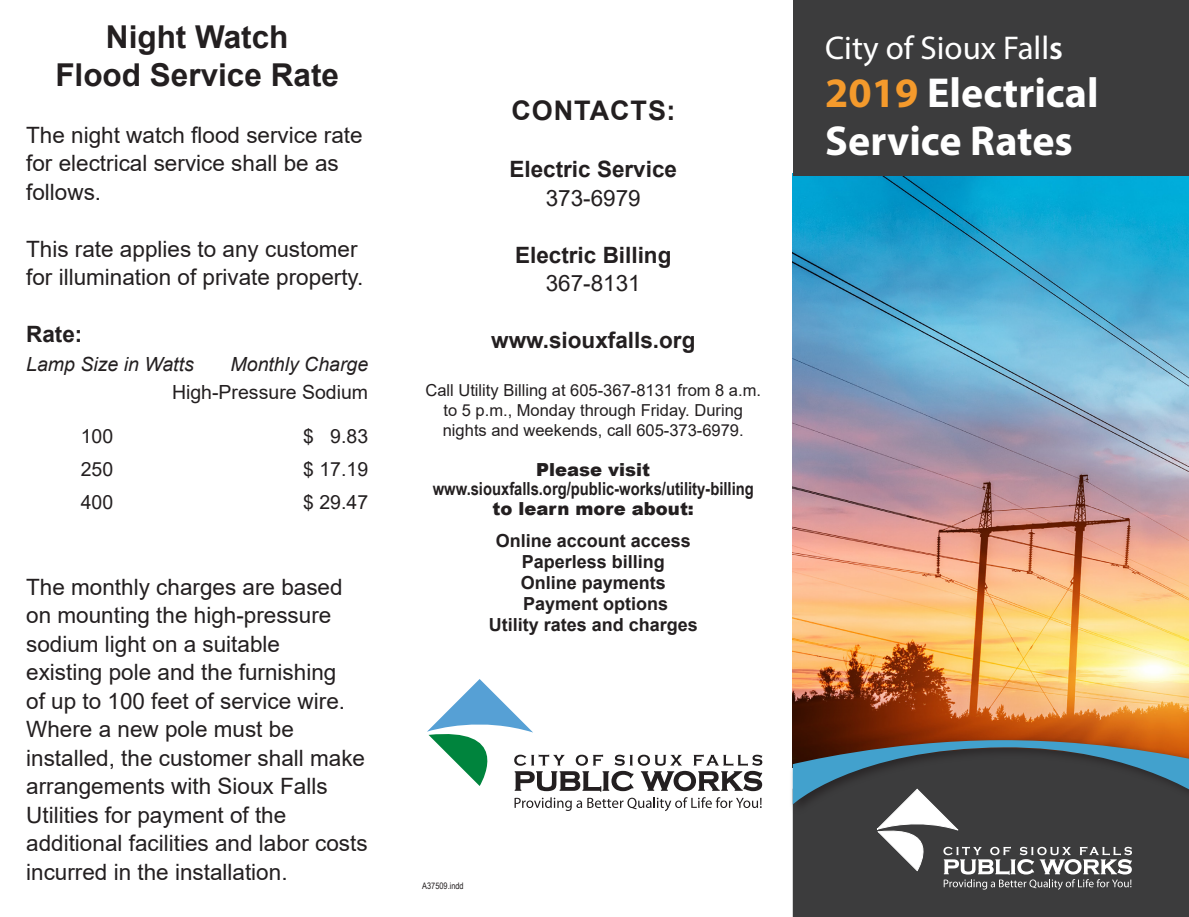
<style>
.page{position:relative;width:1189px;height:917px;background:#fff}
.page>*{position:absolute;margin:0;border:0;box-sizing:border-box;transform-origin:0 0}
.t1{font:700 42px "Myriad Pro";color:#fff}
.t2{font:33px "Myriad Pro";color:#fff}
.t3{font:700 31.5px/37.5px "Arial";color:#231f20;text-align:center}
.t4{font:700 27px "Arial";letter-spacing:.035em;color:#231f20}
.t5{font:22.5px/28.5px "Arial";color:#231f20}
.t6{font:700 22.5px "Arial";color:#231f20}
.t7{font:19.5px "Arial";color:#231f20}
.t8{font:italic 19.5px "Arial";color:#231f20}
.t9{font:700 18px "Arial";color:#231f20}
.t10{font:700 18px/19.8px "Arial Narrow";color:#231f20;text-align:center}
.t11{font:16.5px/19.8px "Arial";color:#231f20;text-align:center}
.t12{font:9px "Arial Narrow";color:#231f20}
.s1{font-family:"Arial";font-weight:900}
.s2{font-weight:600}
.s3{color:#f49a2c}
</style>
<div class="page">
<img style="left:793px;top:176px;width:396px;height:560px">
<div style="left:793px;top:0;width:396px;height:176px;background:#3c3c3d"></div>
<div style="left:793px;top:889px;width:396px;height:28px;background:#3c3c3d"></div>
<div style="left:789px;top:736px;width:400px;height:80px;background:#231f20;opacity:.75"></div>
<svg style="left:427px;top:679px;width:335px;height:112px"></svg>
<svg style="left:514px;top:797px;width:248px;height:14px"></svg>
<svg style="left:793px;top:740px;width:396px;height:149px;background:#4e5356"></svg>
<p class="t3" style="left:55px;top:19px;width:285px">Night Watch<br>Flood Service Rate</p>
<p class="t5" style="left:26px;top:121px;width:338px">The night watch flood service rate for electrical service shall be as follows.</p>
<p class="t5" style="left:26px;top:235px;width:339px">This rate applies to any customer for illumination of private property.</p>
<p class="t6" style="left:26px;top:319px;width:58px">Rate:</p>
<p class="t8" style="left:26px;top:351px;width:169px">Lamp Size in Watts</p>
<p class="t8" style="left:231px;top:351px;width:139px">Monthly Charge</p>
<p class="t7" style="left:172px;top:379px;width:198px">High-Pressure Sodium</p>
<p class="t7" style="left:81px;top:423px;width:34px">100</p>
<p class="t7" style="left:303px;top:423px;width:67px">$ 9.83</p>
<p class="t7" style="left:81px;top:456px;width:34px">250</p>
<p class="t7" style="left:303px;top:456px;width:67px">$ 17.19</p>
<p class="t7" style="left:81px;top:489px;width:34px">400</p>
<p class="t7" style="left:303px;top:489px;width:67px">$ 29.47</p>
<p class="t5" style="left:26px;top:572px;width:343px">The monthly charges are based on mounting the high-pressure sodium light on a suitable<br>existing pole and the furnishing<br>of up to 100 feet of service wire.<br>Where a new pole must be installed, the customer shall make arrangements with Sioux Falls<br>Utilities for payment of the additional facilities and labor costs incurred in the installation.</p>
<p class="t4" style="left:511px;top:91px;width:166px">CONTACTS:</p>
<p class="t6" style="left:509px;top:153px;width:169px">Electric Service</p>
<p class="t5" style="left:546px;top:183px;width:97px">373-6979</p>
<p class="t6" style="left:515px;top:239px;width:158px">Electric Billing</p>
<p class="t5" style="left:546px;top:269px;width:97px">367-8131</p>
<p class="t6" style="left:491px;top:324px;width:206px">www.siouxfalls.org</p>
<p class="t11" style="left:425px;top:380px;width:337px">Call Utility Billing at 605-367-8131 from 8 a.m. to 5 p.m., Monday through Friday. During nights and weekends, call 605-373-6979.</p>
<p class="t10" style="left:433px;top:458px;width:323px"><span class="s1">Please visit </span>www.siouxfalls.org/public-works/utility-billing <span class="s1">to learn more about:</span></p>
<p class="t9" style="left:496px;top:528px;width:197px">Online account access</p>
<p class="t9" style="left:522px;top:549px;width:145px">Paperless billing</p>
<p class="t9" style="left:521px;top:570px;width:147px">Online payments</p>
<p class="t9" style="left:523px;top:591px;width:147px">Payment options</p>
<p class="t9" style="left:489px;top:612px;width:211px">Utility rates and charges</p>
<p class="t12" style="left:422px;top:879px;width:43px">A37509.indd</p>
<p class="t2" style="left:825px;top:27px;width:239px">City of Sioux Fall<span class="s2">s</span></p>
<p class="t1" style="left:825px;top:65px;width:275px"><span class="s3">2019</span> Electrical</p>
<p class="t1" style="left:825px;top:113px;width:249px">Service Rates</p>
</div>
